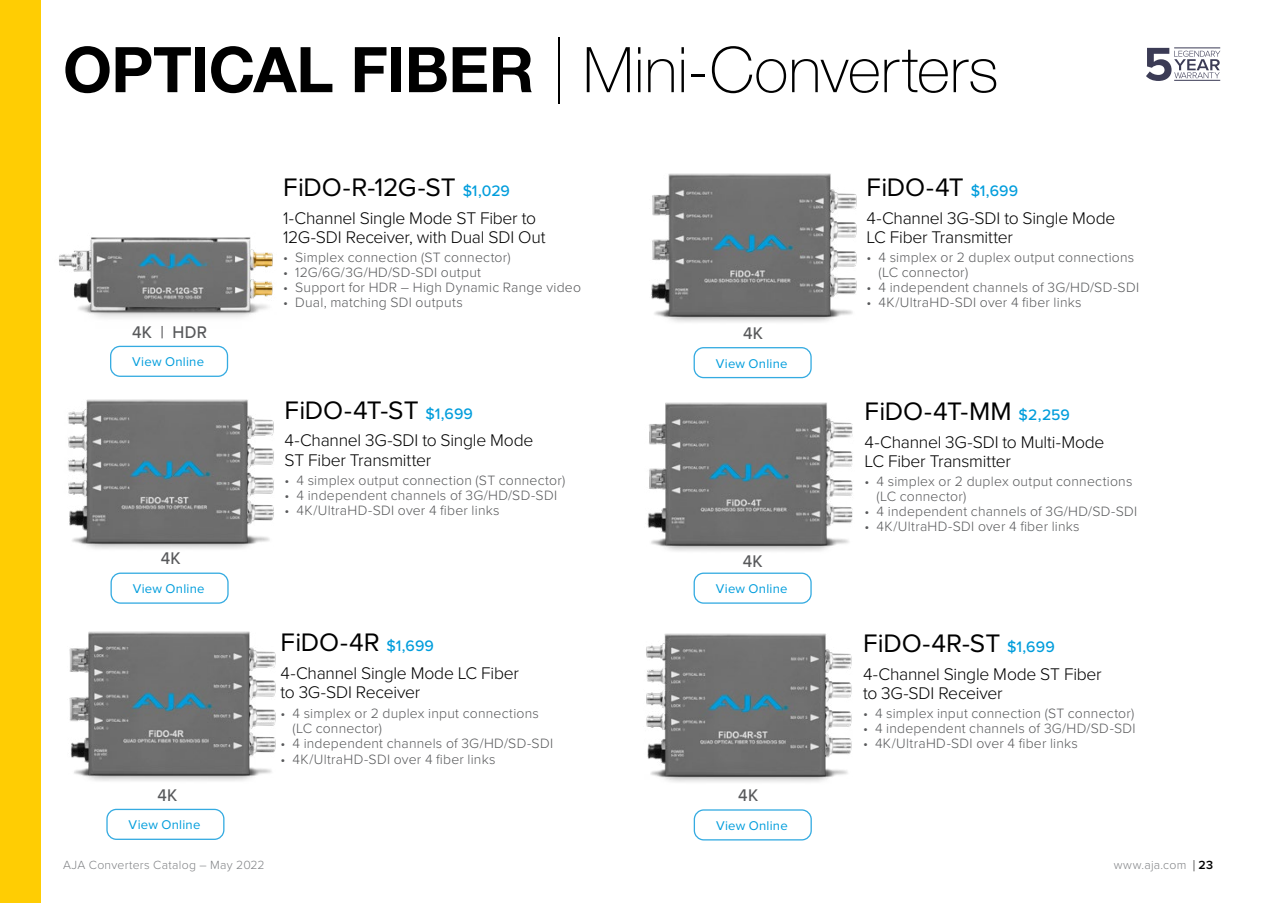
<style>
.page{position:relative;width:1275px;height:903px;background:#fff}
.page>*{position:absolute;margin:0;border:0;box-sizing:border-box;transform-origin:0 0}
.t1{font:100 63px "Helvetica Neue";letter-spacing:.005em;color:#000}
.t2{font:26.25px "Proxima Nova";color:#000}
.t3{font:300 17.5px/19.2px "Proxima Nova";letter-spacing:-.015em;color:#000}
.t4{font:500 17.5px "Proxima Nova";letter-spacing:.015em;color:#58595b;scale:.95 1}
.t5{font:300 14px/14.9px "Proxima Nova";letter-spacing:.015em;color:#58595b}
.t6{font:13.12px "Proxima Nova";letter-spacing:.02em;color:#009ddc}
.t7{font:300 12.25px "Proxima Nova";letter-spacing:.02em;color:#808285}
.s1{font-weight:700}
.s2{font-weight:200;font-size:66.5px}
.s3{font-weight:500;font-size:15.75px;color:#009ddc}
.s4{font-size:15.92px;color:#000}
.s5{font-weight:600;color:#000}
</style>
<div class="page">
<div style="left:0;top:0;width:40px;height:903px;background:#ffcd03"></div>
<div style="left:110px;top:346px;width:118px;height:31px;border:1px solid #35abe1;border-radius:9px"></div>
<img style="left:59px;top:237px;width:214px;height:81px">
<img style="left:651px;top:173px;width:205px;height:149px">
<div style="left:694px;top:347px;width:118px;height:31px;border:1px solid #35abe1;border-radius:9px"></div>
<img style="left:68px;top:399px;width:206px;height:150px">
<img style="left:647px;top:402px;width:206px;height:149px">
<img style="left:69px;top:631px;width:207px;height:150px">
<div style="left:110px;top:572px;width:119px;height:32px;border:1px solid #35abe1;border-radius:9px"></div>
<div style="left:694px;top:572px;width:118px;height:32px;border:1px solid #35abe1;border-radius:9px"></div>
<div style="left:106px;top:809px;width:118px;height:31px;border:1px solid #35abe1;border-radius:9px"></div>
<div style="left:694px;top:809px;width:118px;height:31px;border:1px solid #35abe1;border-radius:9px"></div>
<img style="left:646px;top:633px;width:206px;height:149px">
<svg style="left:1146px;top:48px;width:74px;height:33px"></svg>
<hr style="left:1174px;top:48px;width:46px;height:1px;background:#3b3b55">
<hr style="left:1174px;top:80px;width:46px;height:1px;background:#3b3b55">
<h1 class="t1" style="left:63px;top:22px;width:937px"><span class="s1">OPTICAL FIBER</span> <span class="s2">|</span> Mini-Converters</h1>
<p class="t4" style="left:132px;top:319px;width:80px">4K | HDR</p>
<p class="t6" style="left:132px;top:352px;width:73px">View Online</p>
<h2 class="t2" style="left:283px;top:168px;width:228px">FiDO-R-12G-ST <span class="s3">$1,029</span></h2>
<p class="t3" style="left:283px;top:207px;width:264px">1-Channel Single Mode ST Fiber to<br>12G-SDI Receiver, with Dual SDI Out</p>
<p class="t5" style="left:283px;top:249px;width:229px">• Simplex connection (ST connector)</p>
<p class="t5" style="left:283px;top:264px;width:199px">• 12G/6G/3G/HD/SD-SDI output</p>
<p class="t5" style="left:283px;top:279px;width:299px">• Support for HDR – High Dynamic Range video</p>
<p class="t5" style="left:283px;top:294px;width:181px">• Dual, matching SDI outputs</p>
<h2 class="t2" style="left:284px;top:390px;width:190px">FiDO-4T-ST <span class="s3">$1,699</span></h2>
<p class="t3" style="left:284px;top:430px;width:250px">4-Channel 3G-SDI to Single Mode<br>ST Fiber Transmitter</p>
<p class="t5" style="left:284px;top:472px;width:282px">• 4 simplex output connection (ST connector)</p>
<p class="t5" style="left:284px;top:487px;width:274px">• 4 independent channels of 3G/HD/SD-SDI</p>
<p class="t5" style="left:284px;top:502px;width:217px">• 4K/UltraHD-SDI over 4 fiber links</p>
<p class="t4" style="left:743px;top:320px;width:22px">4K</p>
<p class="t6" style="left:716px;top:353px;width:73px">View Online</p>
<p class="t4" style="left:161px;top:545px;width:22px">4K</p>
<p class="t4" style="left:743px;top:548px;width:22px">4K</p>
<p class="t6" style="left:133px;top:579px;width:73px">View Online</p>
<p class="t6" style="left:716px;top:579px;width:73px">View Online</p>
<h2 class="t2" style="left:280px;top:623px;width:155px">FiDO-4R <span class="s3">$1,699</span></h2>
<p class="t3" style="left:280px;top:663px;width:240px">4-Channel Single Mode LC Fiber to 3G-SDI Receiver</p>
<p class="t5" style="left:292px;top:705px;width:248px;text-indent:-12px">• 4 simplex or 2 duplex input connections (LC connector)</p>
<p class="t5" style="left:280px;top:735px;width:274px">• 4 independent channels of 3G/HD/SD-SDI</p>
<p class="t5" style="left:280px;top:751px;width:217px">• 4K/UltraHD-SDI over 4 fiber links</p>
<p class="t4" style="left:157px;top:782px;width:22px">4K</p>
<p class="t4" style="left:738px;top:782px;width:22px">4K</p>
<p class="t6" style="left:129px;top:815px;width:73px">View Online</p>
<p class="t6" style="left:716px;top:816px;width:73px">View Online</p>
<h2 class="t2" style="left:866px;top:168px;width:153px">FiDO-4T <span class="s3">$1,699</span></h2>
<p class="t3" style="left:866px;top:207px;width:250px">4-Channel 3G-SDI to Single Mode<br>LC Fiber Transmitter</p>
<p class="t5" style="left:878px;top:249px;width:257px;text-indent:-12px">• 4 simplex or 2 duplex output connections (LC connector)</p>
<p class="t5" style="left:866px;top:279px;width:274px">• 4 independent channels of 3G/HD/SD-SDI</p>
<p class="t5" style="left:866px;top:294px;width:217px">• 4K/UltraHD-SDI over 4 fiber links</p>
<h2 class="t2" style="left:865px;top:391px;width:207px">FiDO-4T-MM <span class="s3">$2,259</span></h2>
<p class="t3" style="left:865px;top:431px;width:241px">4-Channel 3G-SDI to Multi-Mode<br>LC Fiber Transmitter</p>
<p class="t5" style="left:877px;top:473px;width:257px;text-indent:-12px">• 4 simplex or 2 duplex output connections (LC connector)</p>
<p class="t5" style="left:865px;top:503px;width:274px">• 4 independent channels of 3G/HD/SD-SDI</p>
<p class="t5" style="left:865px;top:518px;width:217px">• 4K/UltraHD-SDI over 4 fiber links</p>
<h2 class="t2" style="left:863px;top:623px;width:193px">FiDO-4R-ST <span class="s3">$1,699</span></h2>
<p class="t3" style="left:863px;top:663px;width:240px">4-Channel Single Mode ST Fiber to 3G-SDI Receiver</p>
<p class="t5" style="left:863px;top:705px;width:273px">• 4 simplex input connection (ST connector)</p>
<p class="t5" style="left:863px;top:720px;width:274px">• 4 independent channels of 3G/HD/SD-SDI</p>
<p class="t5" style="left:863px;top:735px;width:217px">• 4K/UltraHD-SDI over 4 fiber links</p>
<p class="t7" style="left:63px;top:856px;width:203px">AJA Converters Catalog – May 2022</p>
<p class="t7" style="left:1114px;top:856px;width:101px">www.aja.com <span class="s4">|</span> <span class="s5">23</span></p>
</div>
